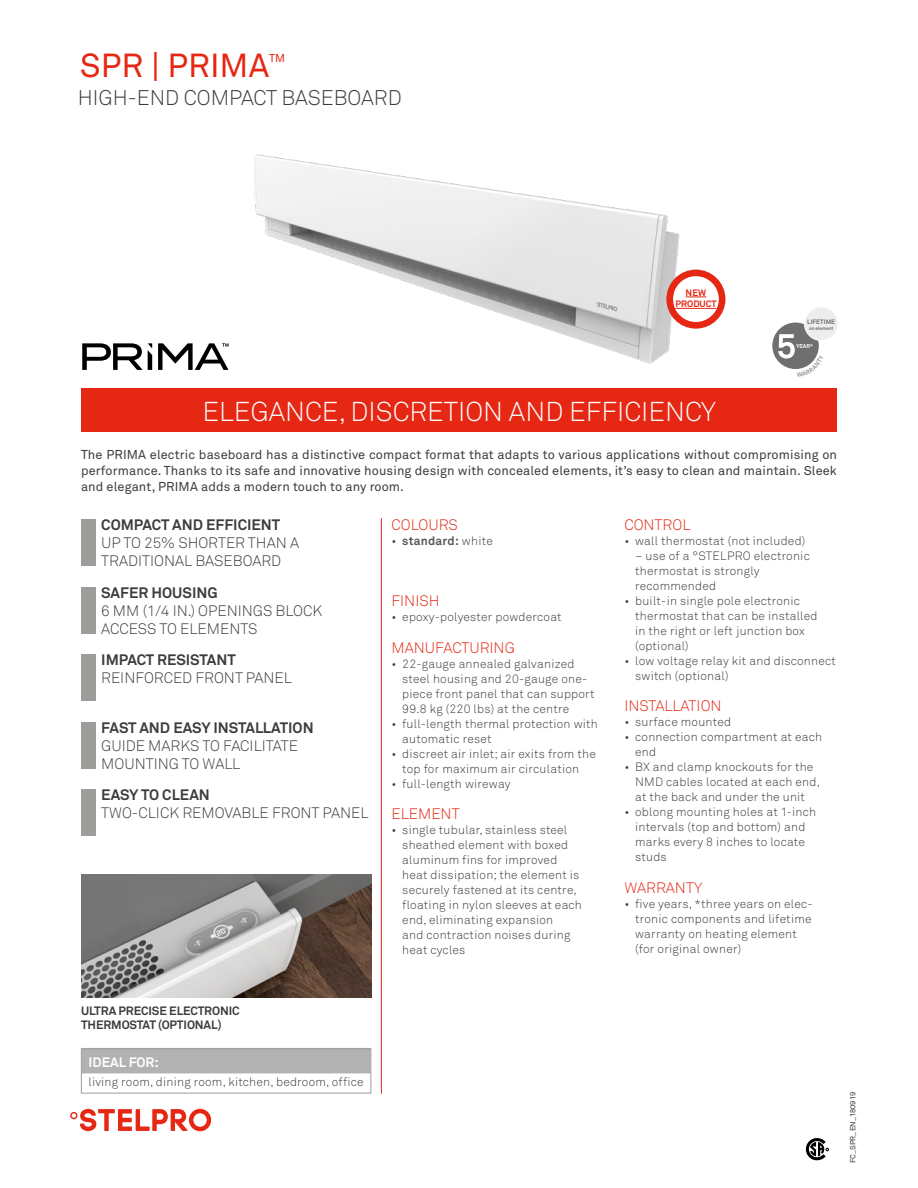
<style>
.page{position:relative;width:918px;height:1188px;background:#fff}
.page>*{position:absolute;margin:0;border:0;box-sizing:border-box;transform-origin:0 0}
.t1{font:33px "Akkurat";color:#e52713}
.t2{font:300 27px "Akkurat";color:#fff}
.t3{font:300 21px "Akkurat";color:#3c3c3b}
.t4{font:300 15px/18px "Akkurat";color:#3c3c3b}
.t5{font:700 15px "Akkurat";color:#3c3c3b}
.t6{font:300 15px "Akkurat";color:#e52713}
.t7{font:700 13.5px "Akkurat";color:#fff}
.t8{font:12.75px/16.5px "Akkurat";letter-spacing:.01em;color:#3c3c3b;text-align:justify}
.t9{font:300 12px/15px "Akkurat";letter-spacing:.02em;color:#3c3c3b}
.t10{font:700 12px/13.5px "Akkurat";letter-spacing:-.01em;color:#3c3c3b}
.t11{font:700 12px "Akkurat";letter-spacing:.02em;color:#575756}
.t12{font:11.25px "Akkurat";color:#e52713}
.t13{font:700 9.15px/11.6px "Akkurat";color:#e52713;text-align:center}
.t14{font:7.5px "Akkurat";color:#3c3c3b}
.t15{font:700 6.3px "Akkurat";color:#706f6f}
.t16{font:700 5.55px "Akkurat";color:#fff}
.t17{font:700 4.8px "Akkurat";letter-spacing:-.01em;color:#706f6f}
.s1{font-weight:300;color:#3c3c3b}
</style>
<div class="page">
<img style="left:228px;top:154px;width:498px;height:216px">
<img style="left:81px;top:875px;width:290px;height:123px">
<hr style="left:381px;top:518px;width:1px;height:576px;background:#e52713">
<div style="left:82px;top:1048px;width:288px;height:25px;background:#b3b2b2"></div>
<div style="left:81px;top:1048px;width:290px;height:46px;border:1px solid #9d9d9c"></div>
<div style="left:81px;top:520px;width:14px;height:46px;background:#9d9d9c"></div>
<div style="left:81px;top:587px;width:14px;height:47px;background:#9d9d9c"></div>
<div style="left:81px;top:655px;width:14px;height:46px;background:#9d9d9c"></div>
<div style="left:81px;top:722px;width:14px;height:47px;background:#9d9d9c"></div>
<div style="left:81px;top:790px;width:14px;height:46px;background:#9d9d9c"></div>
<div style="left:81px;top:389px;width:756px;height:43px;background:#e52713"></div>
<div style="left:772px;top:323px;width:47px;height:46px;background:#706f6f;border-radius:50%"></div>
<div style="left:804px;top:307px;width:34px;height:34px;background:#ededed;border-radius:50%"></div>
<div style="left:804px;top:307px;width:34px;height:34px;border:1px solid #fff;border-radius:50%"></div>
<svg style="left:806px;top:1138px;width:23px;height:22px"></svg>
<svg style="left:82px;top:343px;width:70px;height:27px"></svg>
<svg style="left:158px;top:343px;width:70px;height:27px"></svg>
<div style="left:666px;top:270px;width:59px;height:59px;border:7px solid #e52713;border-radius:50%"></div>
<svg style="left:686px;top:297px;width:20px;height:1px"></svg>
<hr style="left:675px;top:308px;width:41px;height:1px;background:#e52713">
<svg style="left:70px;top:1109px;width:141px;height:22px"></svg>
<svg style="left:778px;top:334px;width:46px;height:35px"></svg>
<h1 class="t1" style="left:80px;top:45px;width:191px">SPR | PRIMA</h1>
<p class="t12" style="left:269px;top:51px;width:18px">TM</p>
<h3 class="t3" style="left:78px;top:85px;width:325px">HIGH-END COMPACT BASEBOARD</h3>
<p class="t13" style="left:675px;top:287px;width:43px">NEW<br>PRODUCT</p>
<p class="t15" style="left:807px;top:318px;width:30px">LIFETIME</p>
<p class="t17" style="left:809px;top:325px;width:26px">on element</p>
<p class="t16" style="left:796px;top:342px;width:19px">YEAR*</p>
<h2 class="t2" style="left:203px;top:395px;width:515px">ELEGANCE, DISCRETION AND EFFICIENCY</h2>
<p class="t8" style="left:81px;top:446px;width:758px">The PRIMA electric baseboard has a distinctive compact format that adapts to various applications without compromising on performance. Thanks to its safe and innovative housing design with concealed elements, it’s easy to clean and maintain. Sleek and elegant, PRIMA adds a modern touch to any room.</p>
<p class="t5" style="left:101px;top:516px;width:181px">COMPACT AND EFFICIENT</p>
<p class="t4" style="left:101px;top:534px;width:199px">UP TO 25% SHORTER THAN A<br>TRADITIONAL BASEBOARD</p>
<p class="t5" style="left:101px;top:583px;width:118px">SAFER HOUSING</p>
<p class="t4" style="left:101px;top:601px;width:223px">6 MM (1/4 IN.) OPENINGS BLOCK<br>ACCESS TO ELEMENTS</p>
<p class="t5" style="left:101px;top:651px;width:136px">IMPACT RESISTANT</p>
<p class="t4" style="left:101px;top:669px;width:192px">REINFORCED FRONT PANEL</p>
<p class="t5" style="left:101px;top:718px;width:214px">FAST AND EASY INSTALLATION</p>
<p class="t4" style="left:101px;top:736px;width:198px">GUIDE MARKS TO FACILITATE<br>MOUNTING TO WALL</p>
<p class="t5" style="left:101px;top:786px;width:110px">EASY TO CLEAN</p>
<p class="t4" style="left:101px;top:804px;width:269px">TWO-CLICK REMOVABLE FRONT PANEL</p>
<p class="t6" style="left:392px;top:516px;width:68px">COLOURS</p>
<p class="t11" style="left:392px;top:533px;width:103px"><span class="s1">•</span> standard: <span class="s1">white</span></p>
<p class="t6" style="left:392px;top:592px;width:49px">FINISH</p>
<p class="t9" style="left:392px;top:609px;width:172px">• epoxy-polyester powdercoat</p>
<p class="t6" style="left:392px;top:638px;width:125px">MANUFACTURING</p>
<p class="t9" style="left:402px;top:656px;width:194px;text-indent:-11px">• 22-gauge annealed galvanized steel housing and 20-gauge one&shy;piece front panel that can support<br>99.8 kg (220 lbs) at the centre</p>
<p class="t9" style="left:402px;top:716px;width:197px;text-indent:-11px">• full-length thermal protection with automatic reset</p>
<p class="t9" style="left:392px;top:746px;width:206px;text-align:center">• discreet air inlet; air exits from the top for maximum air circulation</p>
<p class="t9" style="left:392px;top:776px;width:121px">• full-length wireway</p>
<p class="t6" style="left:392px;top:804px;width:70px">ELEMENT</p>
<p class="t9" style="left:402px;top:822px;width:181px;text-indent:-11px">• single tubular, stainless steel sheathed element with boxed aluminum fins for improved heat dissipation; the element is securely fastened at its centre, floating in nylon sleeves at each end, eliminating expansion<br>and contraction noises during heat cycles</p>
<p class="t6" style="left:624px;top:516px;width:68px">CONTROL</p>
<p class="t9" style="left:624px;top:533px;width:183px">• wall thermostat (not included)</p>
<p class="t9" style="left:635px;top:548px;width:176px">– use of a °STELPRO electronic thermostat is strongly recommended</p>
<p class="t9" style="left:635px;top:593px;width:184px;text-indent:-11px">• built-in single pole electronic thermostat that can be installed in the right or left junction box (optional)</p>
<p class="t9" style="left:635px;top:653px;width:202px;text-indent:-11px">• low voltage relay kit and disconnect switch (optional)</p>
<p class="t6" style="left:624px;top:697px;width:99px">INSTALLATION</p>
<p class="t9" style="left:624px;top:714px;width:108px">• surface mounted</p>
<p class="t9" style="left:635px;top:729px;width:188px;text-indent:-11px">• connection compartment at each end</p>
<p class="t9" style="left:635px;top:759px;width:186px;text-indent:-11px">• BX and clamp knockouts for the<br>NMD cables located at each end, at the back and under the unit</p>
<p class="t9" style="left:635px;top:804px;width:182px;text-indent:-11px">• oblong mounting holes at 1-inch intervals (top and bottom) and marks every 8 inches to locate studs</p>
<p class="t6" style="left:624px;top:878px;width:79px">WARRANTY</p>
<p class="t9" style="left:635px;top:896px;width:179px;text-indent:-11px">• five years, *three years on elec&shy;tronic components and lifetime warranty on heating element (for original owner)</p>
<p class="t10" style="left:81px;top:1004px;width:160px">ULTRA PRECISE ELECTRONIC<br>THERMOSTAT (OPTIONAL)</p>
<p class="t7" style="left:88px;top:1053px;width:72px">IDEAL FOR:</p>
<p class="t9" style="left:88px;top:1074px;width:277px">living room, dining room, kitchen, bedroom, office</p>
<p class="t14" style="left:848px;top:1163px;width:73px;rotate:-90deg">FC_SPR_EN_180919</p>
</div>
